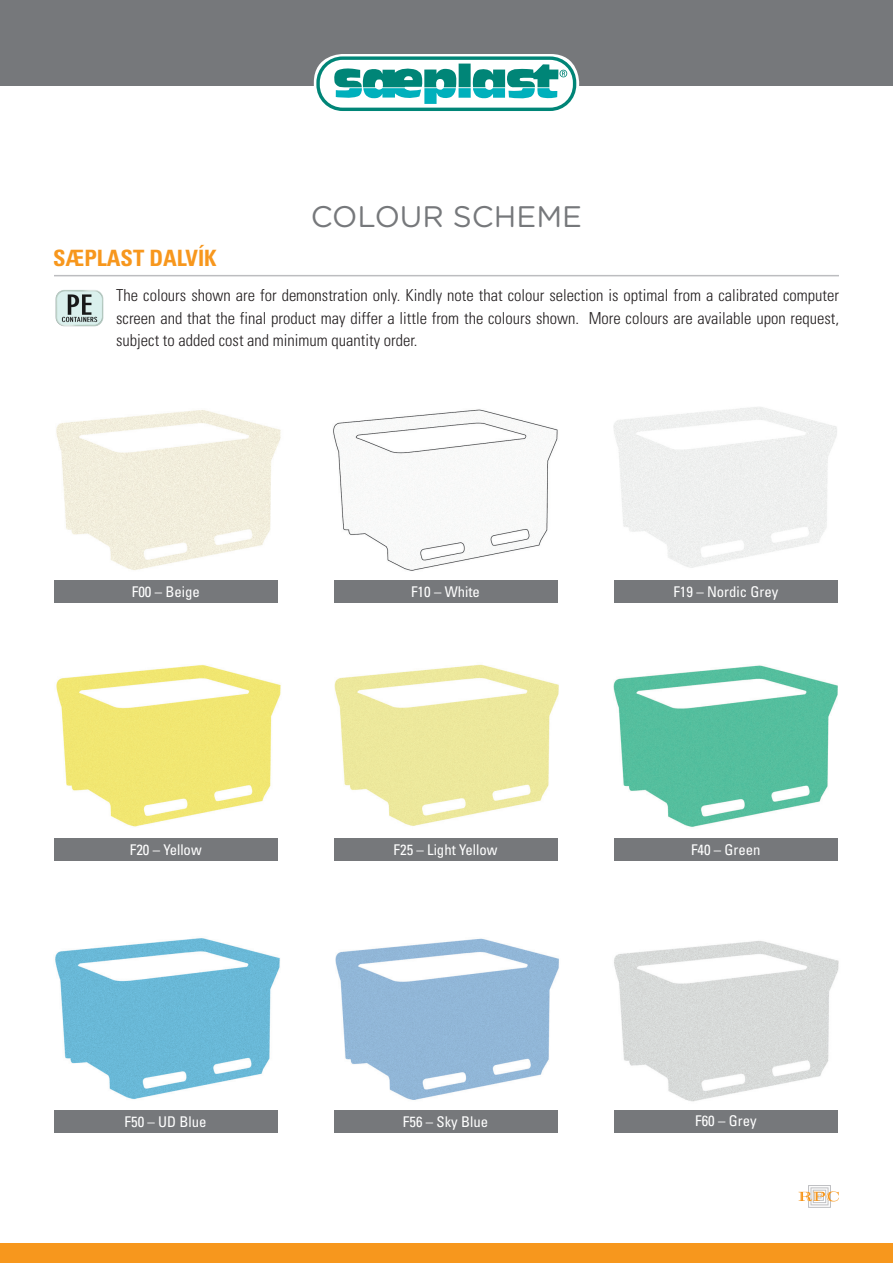
<style>
.page{position:relative;width:893px;height:1263px;background:#fff}
.page>*{position:absolute;margin:0;border:0;box-sizing:border-box;transform-origin:0 0}
.t1{font:29.7px "Gotham Rounded";color:#76787b}
.t2{font:700 condensed 22.5px "Univers";color:#f7971d}
.t3{font:300 condensed 16.5px/22.5px "Univers";color:#231f20;text-align:justify}
.t4{font:condensed 14.7px "Univers";color:#fff}
</style>
<div class="page">
<img style="left:333px;top:409px;width:225px;height:162px">
<div style="left:0;top:0;width:893px;height:85px;background:#76787b"></div>
<svg style="left:314px;top:54px;width:265px;height:59px"></svg>
<div style="left:318px;top:58px;width:257px;height:51px;background:#fff;border-radius:24px"></div>
<div style="left:316px;top:56px;width:260px;height:55px;border:3px solid #008577;border-radius:24px"></div>
<svg style="left:334px;top:64px;width:233px;height:40px"></svg>
<svg style="left:798px;top:1185px;width:41px;height:23px"></svg>
<div style="left:0;top:1243px;width:893px;height:20px;background:#f7971d"></div>
<img style="left:55px;top:290px;width:49px;height:37px">
<div style="left:54px;top:580px;width:223px;height:23px;background:#76787b"></div>
<div style="left:614px;top:580px;width:224px;height:23px;background:#76787b"></div>
<img style="left:56px;top:410px;width:225px;height:160px">
<div style="left:334px;top:1110px;width:223px;height:23px;background:#76787b"></div>
<svg style="left:335px;top:938px;width:224px;height:162px;fill:#92b8d9"></svg>
<div style="left:54px;top:1110px;width:224px;height:23px;background:#76787b"></div>
<img style="left:55px;top:938px;width:225px;height:162px">
<img style="left:614px;top:941px;width:225px;height:161px">
<div style="left:614px;top:1110px;width:224px;height:23px;background:#76787b"></div>
<div style="left:334px;top:580px;width:223px;height:23px;background:#76787b"></div>
<div style="left:614px;top:838px;width:224px;height:23px;background:#76787b"></div>
<svg style="left:613px;top:665px;width:225px;height:162px;fill:#56c09f"></svg>
<img style="left:56px;top:665px;width:225px;height:162px">
<div style="left:54px;top:838px;width:223px;height:23px;background:#76787b"></div>
<img style="left:334px;top:664px;width:225px;height:162px">
<div style="left:334px;top:838px;width:223px;height:23px;background:#76787b"></div>
<hr style="left:54px;top:275px;width:785px;height:1px;background:#bcbdc0">
<h2 class="t2" style="left:53px;top:244px;width:165px">SÆPLAST DALVÍK</h2>
<h1 class="t1" style="left:311px;top:196px;width:273px">COLOUR SCHEME</h1>
<p class="t3" style="left:116px;top:284px;width:724px">The colours shown are for demonstration only. Kindly note that colour selection is optimal from a calibrated computer screen and that the final product may differ a little from the colours shown. More colours are available upon request, subject to added cost and minimum quantity order.</p>
<p class="t4" style="left:132px;top:582px;width:70px">F00 – Beige</p>
<p class="t4" style="left:673px;top:582px;width:106px">F19 – Nordic Grey</p>
<p class="t4" style="left:411px;top:582px;width:70px">F10 – White</p>
<p class="t4" style="left:130px;top:840px;width:73px">F20 – Yellow</p>
<p class="t4" style="left:394px;top:840px;width:105px">F25 – Light Yellow</p>
<p class="t4" style="left:691px;top:840px;width:71px">F40 – Green</p>
<p class="t4" style="left:125px;top:1112px;width:83px">F50 – UD Blue</p>
<p class="t4" style="left:403px;top:1112px;width:87px">F56 – Sky Blue</p>
<p class="t4" style="left:695px;top:1112px;width:63px">F60 – Grey</p>
</div>
